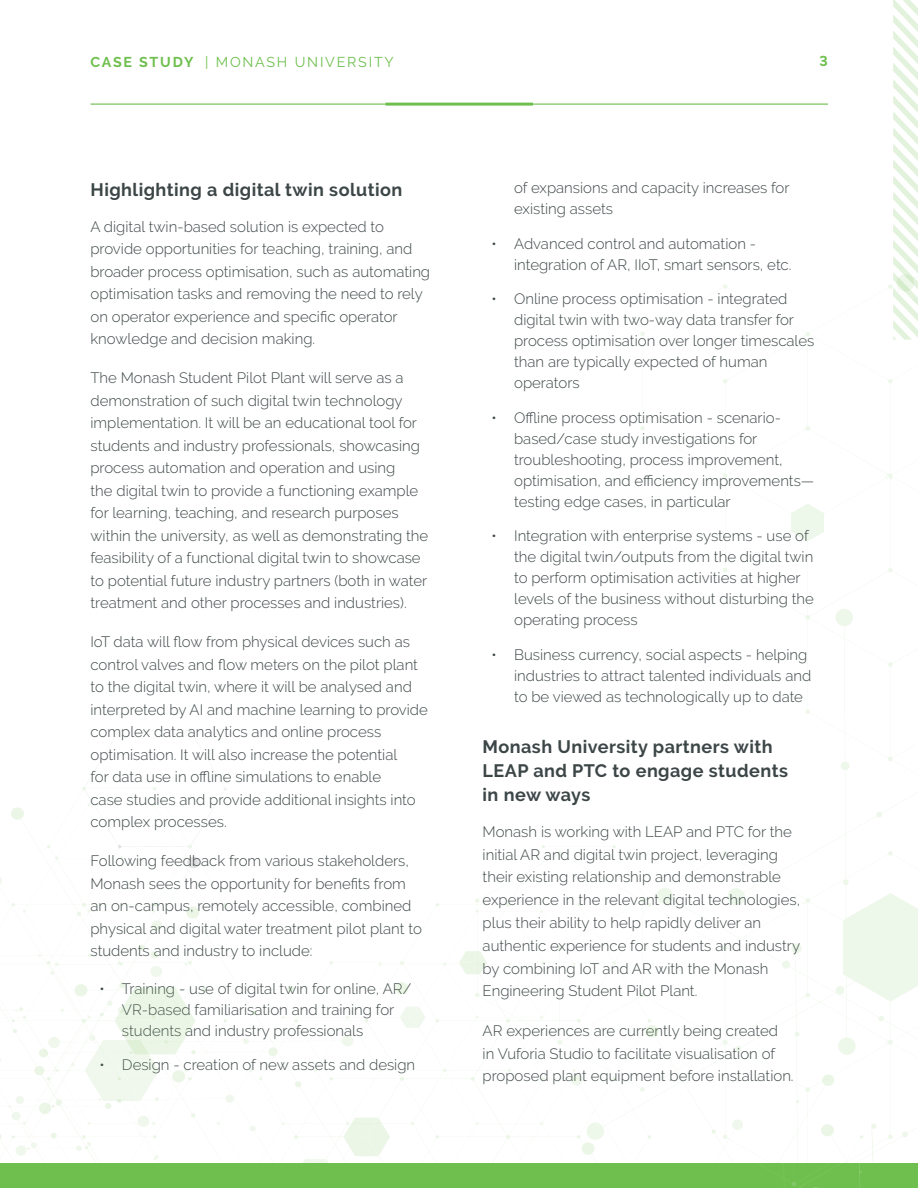
<style>
.page{position:relative;width:918px;height:1188px;background:#fff}
.page>*{position:absolute;margin:0;border:0;box-sizing:border-box;transform-origin:0 0}
.t1{font:700 18px/24px "PTC Raleway";letter-spacing:.025em;color:#3d4647}
.Body{font:300 15px/22.5px "PTC Raleway";color:#3d4647}
.t2{font:14.25px "PTC Raleway";letter-spacing:.125em;color:#6ebf4d}
.t3{font:700 14.25px "PTC Raleway";color:#6ebf4d}
.s1{font-weight:700}
</style>
<div class="page">
<hr style="left:90px;top:104px;width:738px;height:1px;background:#6ebf4d">
<svg style="left:893px;top:0;width:25px;height:340px"></svg>
<svg style="left:0;top:729px;width:918px;height:459px"></svg>
<hr style="left:385px;top:103px;width:148px;height:3px;background:#6ebf4d">
<p class="t2" style="left:90px;top:54px;width:305px"><span class="s1">CASE STUDY</span> | MONASH UNIVERSITY</p>
<p class="t3" style="left:820px;top:53px;width:10px">3</p>
<h2 class="t1" style="left:90px;top:178px;width:313px">Highlighting a digital twin solution</h2>
<p class="Body" style="left:90px;top:215px;width:341px">A digital twin-based solution is expected to provide opportunities for teaching, training, and broader process optimisation, such as automating optimisation tasks and removing the need to rely on operator experience and specific operator knowledge and decision making.</p>
<p class="Body" style="left:90px;top:367px;width:339px">The Monash Student Pilot Plant will serve as a demonstration of such digital twin technology implementation. It will be an educational tool for students and industry professionals, showcasing process automation and operation and using<br>the digital twin to provide a functioning example for learning, teaching, and research purposes within the university, as well as demonstrating the feasibility of a functional digital twin to showcase to potential future industry partners (both in water treatment and other processes and industries).</p>
<p class="Body" style="left:90px;top:631px;width:339px">IoT data will flow from physical devices such as control valves and flow meters on the pilot plant to the digital twin, where it will be analysed and interpreted by AI and machine learning to provide complex data analytics and online process optimisation. It will also increase the potential<br>for data use in offline simulations to enable<br>case studies and provide additional insights into complex processes.</p>
<p class="Body" style="left:90px;top:850px;width:333px">Following feedback from various stakeholders, Monash sees the opportunity for benefits from an on-campus, remotely accessible, combined physical and digital water treatment pilot plant to students and industry to include:</p>
<p class="Body" style="left:122px;top:978px;width:291px;line-height:21px;text-indent:-22px">• Training - use of digital twin for online, AR/<br>VR-based familiarisation and training for students and industry professionals</p>
<p class="Body" style="left:99px;top:1054px;width:317px">• Design - creation of new assets and design</p>
<p class="Body" style="left:514px;top:177px;width:277px;line-height:21px">of expansions and capacity increases for existing assets</p>
<p class="Body" style="left:514px;top:233px;width:279px;line-height:21px;text-indent:-22px">• Advanced control and automation - integration of AR, IIoT, smart sensors, etc.</p>
<p class="Body" style="left:514px;top:288px;width:302px;line-height:21px;text-indent:-22px">• Online process optimisation - integrated digital twin with two-way data transfer for process optimisation over longer timescales than are typically expected of human operators</p>
<p class="Body" style="left:514px;top:407px;width:302px;line-height:21px;text-indent:-22px">• Offline process optimisation - scenario&shy;based/case study investigations for troubleshooting, process improvement, optimisation, and efficiency improvements— testing edge cases, in particular</p>
<p class="Body" style="left:514px;top:525px;width:301px;line-height:21px;text-indent:-22px">• Integration with enterprise systems - use of the digital twin/outputs from the digital twin to perform optimisation activities at higher levels of the business without disturbing the operating process</p>
<p class="Body" style="left:514px;top:644px;width:299px;line-height:21px;text-indent:-22px">• Business currency, social aspects - helping industries to attract talented individuals and to be viewed as technologically up to date</p>
<h2 class="t1" style="left:483px;top:734px;width:307px">Monash University partners with<br>LEAP and PTC to engage students in new ways</h2>
<p class="Body" style="left:483px;top:820px;width:319px">Monash is working with LEAP and PTC for the initial AR and digital twin project, leveraging their existing relationship and demonstrable experience in the relevant digital technologies, plus their ability to help rapidly deliver an authentic experience for students and industry by combining IoT and AR with the Monash Engineering Student Pilot Plant.</p>
<p class="Body" style="left:483px;top:1019px;width:313px">AR experiences are currently being created in Vuforia Studio to facilitate visualisation of proposed plant equipment before installation.</p>
</div>
